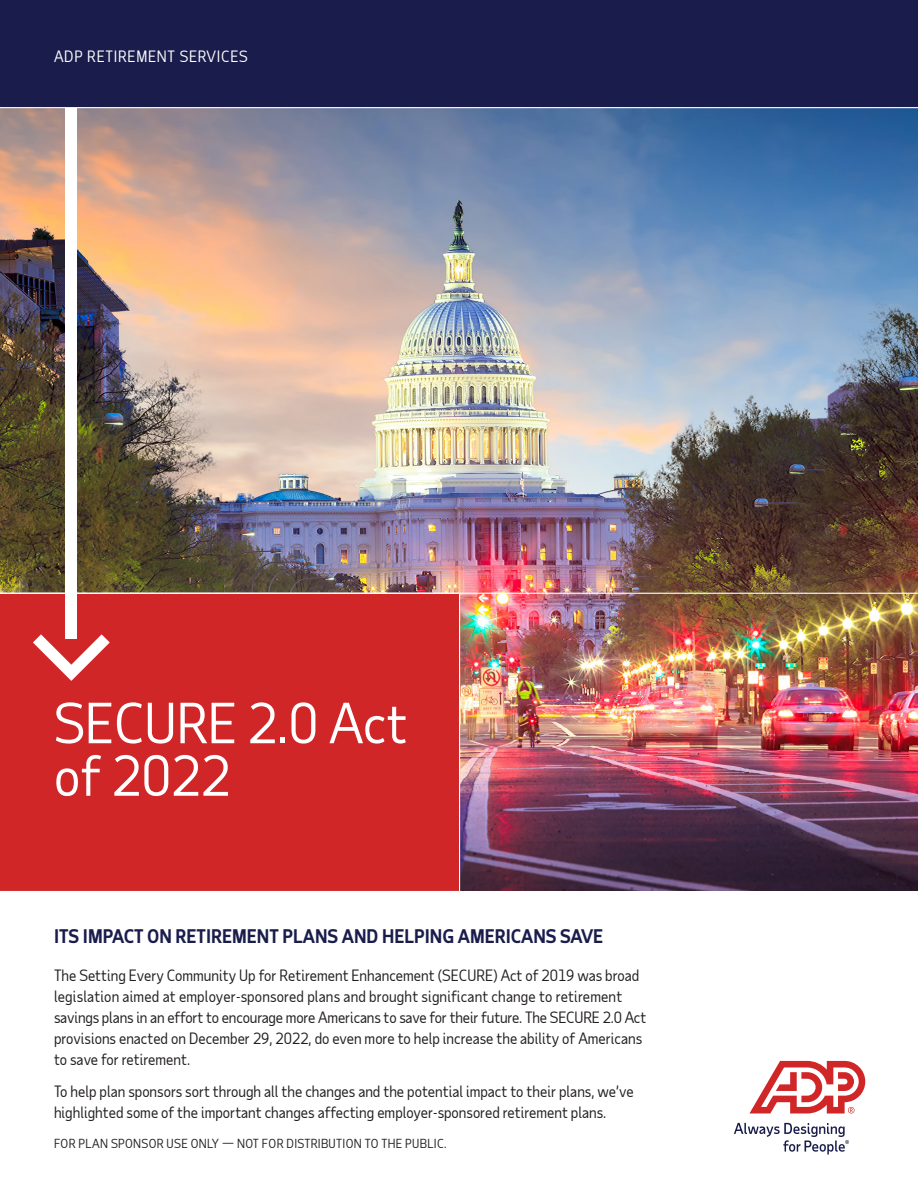
<style>
.page{position:relative;width:918px;height:1188px;background:#fff}
.page>*{position:absolute;margin:0;border:0;box-sizing:border-box;transform-origin:0 0}
._2019_-_Headlines{font:54px/52.5px "Taub Sans";color:#fff}
._2019_-_Sidebar_title_-_CAPS{font:700 18px "Taub Sans";color:#1a1d4c}
._2019_-_Body_Copy{font:15px/21px "Taub Sans";color:#231f20}
._2019_-_RS_-_Eyebrow{font:15px "Taub Sans";letter-spacing:.05em;color:#fff}
._2019_-_PS_USE_ONLY{font:12px "Taub Sans";letter-spacing:.025em;color:#1f2020}
</style>
<div class="page">
<svg style="left:734px;top:1123px;width:115px;height:32px"></svg>
<svg style="left:749px;top:1061px;width:116px;height:53px"></svg>
<img style="left:0;top:108px;width:918px;height:783px">
<div style="left:0;top:592px;width:461px;height:299px;background:#d02627"></div>
<hr style="left:0;top:593px;width:918px;height:1px;background:#fff">
<div style="left:66px;top:83px;width:11px;height:555px;background:#fff"></div>
<svg style="left:33px;top:634px;width:77px;height:47px"></svg>
<div style="left:0;top:0;width:918px;height:108px;background:#1a1d4c"></div>
<p class="_2019_-_RS_-_Eyebrow" style="left:54px;top:46px;width:195px">ADP RETIREMENT SERVICES</p>
<p class="_2019_-_Headlines" style="left:54px;top:696px;width:355px">SECURE 2.0 Act of 2022</p>
<p class="_2019_-_Sidebar_title_-_CAPS" style="left:54px;top:924px;width:551px">ITS IMPACT ON RETIREMENT PLANS AND HELPING AMERICANS SAVE</p>
<p class="_2019_-_Body_Copy" style="left:54px;top:965px;width:594px">The Setting Every Community Up for Retirement Enhancement (SECURE) Act of 2019 was broad legislation aimed at employer-sponsored plans and brought significant change to retirement savings plans in an effort to encourage more Americans to save for their future. The SECURE 2.0 Act provisions enacted on December 29, 2022, do even more to help increase the ability of Americans to save for retirement.</p>
<p class="_2019_-_Body_Copy" style="left:54px;top:1081px;width:581px">To help plan sponsors sort through all the changes and the potential impact to their plans, we’ve highlighted some of the important changes affecting employer-sponsored retirement plans.</p>
<p class="_2019_-_PS_USE_ONLY" style="left:54px;top:1135px;width:394px">FOR PLAN SPONSOR USE ONLY — NOT FOR DISTRIBUTION TO THE PUBLIC.</p>
</div>
